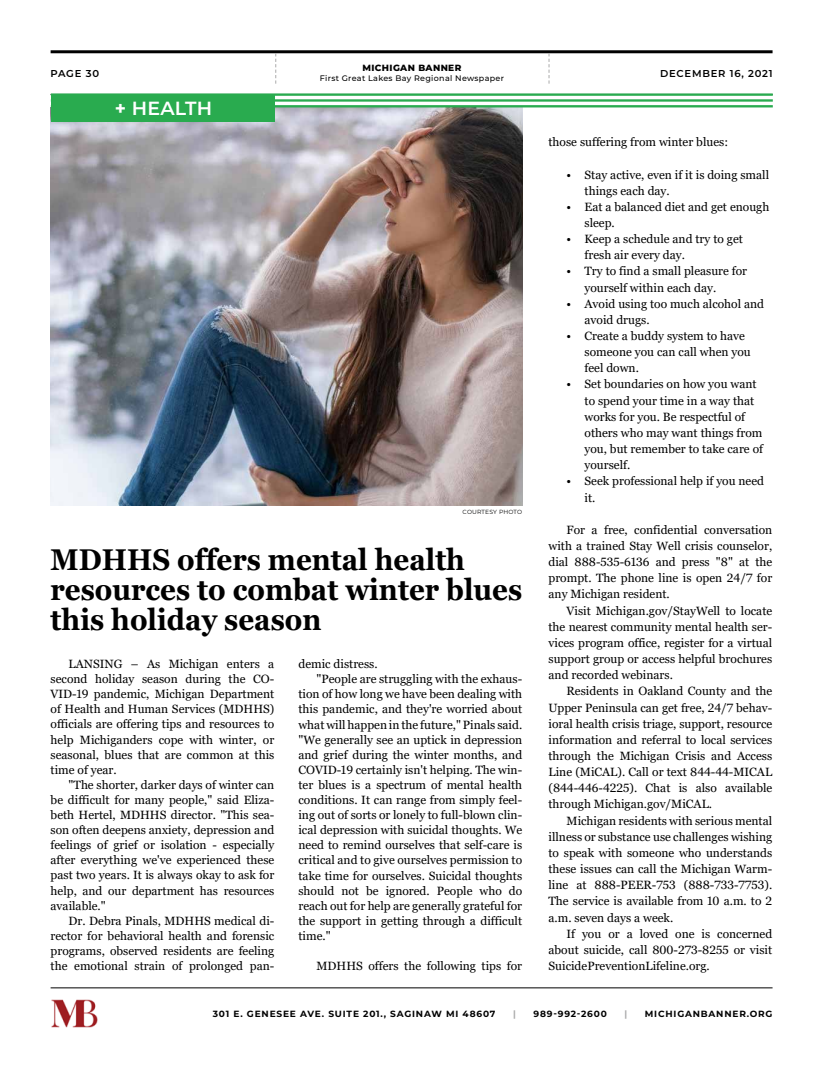
<style>
.page{position:relative;width:820px;height:1078px;background:#fff}
.page>*{position:absolute;margin:0;border:0;box-sizing:border-box;transform-origin:0 0}
.t1{font:700 30px/30px "Georgia";color:#000;scale:.92 1}
.t2{font:600 19px "Montserrat";letter-spacing:.01em;color:#fff}
.t3{font:12px/16.1px "Georgia";color:#000;text-align:justify}
.t4{font:600 10px "Montserrat";letter-spacing:.075em;color:#000101}
.t5{font:700 9px "Montserrat";letter-spacing:.09em;color:#000}
.t6{font:800 9px "Montserrat";letter-spacing:.04em;color:#000101}
.t7{font:700 9px "Montserrat";color:#aaaaab}
.t8{font:500 8px "Montserrat";letter-spacing:.04em;color:#000101}
.t9{font:6px "Montserrat";letter-spacing:.02em;color:#000101}
.s1{font-weight:700}
</style>
<div class="page">
<hr style="left:51px;top:50px;width:721px;height:3px;background:#000">
<svg style="left:548px;top:53px;width:1px;height:31px"></svg>
<svg style="left:275px;top:53px;width:1px;height:31px"></svg>
<hr style="left:51px;top:987px;width:721px;height:1px;background:#000">
<img style="left:51px;top:999px;width:47px;height:29px">
<img style="left:51px;top:108px;width:471px;height:397px">
<hr style="left:51px;top:93px;width:721px;height:3px;background:#29ab4f">
<hr style="left:51px;top:99px;width:721px;height:3px;background:#29ab4f">
<hr style="left:51px;top:105px;width:721px;height:2px;background:#29ab4f">
<div style="left:51px;top:95px;width:223px;height:27px;background:#29ab4f"></div>
<p class="t4" style="left:51px;top:66px;width:50px">PAGE 30</p>
<h2 class="t2" style="left:115px;top:94px;width:99px"><span class="s1">+</span> HEALTH</h2>
<p class="t6" style="left:362px;top:62px;width:100px">MICHIGAN BANNER</p>
<p class="t8" style="left:320px;top:73px;width:186px">First Great Lakes Bay Regional Newspaper</p>
<p class="t9" style="left:462px;top:508px;width:61px">COURTESY PHOTO</p>
<h1 class="t1" style="left:51px;top:544px;width:514px">MDHHS offers mental health resources to combat winter blues this holiday season</h1>
<p class="t3" style="left:51px;top:656px;width:225px;line-height:15.1px;text-indent:18px">LANSING – As Michigan enters a second holiday season during the CO-VID-19 pandemic, Michigan Department of Health and Human Services (MDHHS) officials are offering tips and resources to help Michiganders cope with winter, or seasonal, blues that are common at this time of year.</p>
<p class="t3" style="left:51px;top:777px;width:225px;line-height:15.1px;text-indent:18px">"The shorter, darker days of winter can be difficult for many people," said Eliza&shy;beth Hertel, MDHHS director. "This sea&shy;son often deepens anxiety, depression and feelings of grief or isolation - especially after everything we've experienced these past two years. It is always okay to ask for help, and our department has resources available."</p>
<p class="t3" style="left:51px;top:913px;width:225px;line-height:15.1px;text-indent:18px">Dr. Debra Pinals, MDHHS medical di&shy;rector for behavioral health and forensic programs, observed residents are feeling the emotional strain of prolonged pan-</p>
<p class="t3" style="left:298px;top:656px;width:81px">demic distress.</p>
<p class="t3" style="left:316px;top:671px;width:207px">"People are struggling with the exhaus-</p>
<p class="t3" style="left:298px;top:686px;width:225px">tion of how long we have been dealing with</p>
<p class="t3" style="left:298px;top:701px;width:225px">this pandemic, and they're worried about</p>
<p class="t3" style="left:298px;top:716px;width:225px">what will happen in the future," Pinals said.</p>
<p class="t3" style="left:298px;top:731px;width:225px">"We generally see an uptick in depression</p>
<p class="t3" style="left:298px;top:746px;width:225px">and grief during the winter months, and</p>
<p class="t3" style="left:298px;top:761px;width:225px">COVID-19 certainly isn't helping. The win-</p>
<p class="t3" style="left:298px;top:776px;width:225px">ter blues is a spectrum of mental health</p>
<p class="t3" style="left:298px;top:792px;width:225px">conditions. It can range from simply feel-</p>
<p class="t3" style="left:298px;top:807px;width:225px">ing out of sorts or lonely to full-blown clin-</p>
<p class="t3" style="left:298px;top:822px;width:225px">ical depression with suicidal thoughts. We</p>
<p class="t3" style="left:298px;top:837px;width:225px">need to remind ourselves that self-care is</p>
<p class="t3" style="left:298px;top:852px;width:225px">critical and to give ourselves permission to</p>
<p class="t3" style="left:298px;top:867px;width:225px">take time for ourselves. Suicidal thoughts</p>
<p class="t3" style="left:298px;top:882px;width:225px">should not be ignored. People who do</p>
<p class="t3" style="left:298px;top:897px;width:225px">reach out for help are generally grateful for</p>
<p class="t3" style="left:298px;top:912px;width:225px">the support in getting through a difficult</p>
<p class="t3" style="left:298px;top:927px;width:34px">time."</p>
<p class="t3" style="left:316px;top:957px;width:207px">MDHHS offers the following tips for</p>
<p class="t4" style="left:660px;top:66px;width:114px">DECEMBER 16, 2021</p>
<p class="t3" style="left:548px;top:134px;width:181px">those suffering from winter blues:</p>
<p class="t3" style="left:584px;top:166px;width:186px;text-indent:-18px">• Stay active, even if it is doing small things each day.</p>
<p class="t3" style="left:584px;top:199px;width:186px;text-indent:-18px">• Eat a balanced diet and get enough sleep.</p>
<p class="t3" style="left:584px;top:231px;width:160px;text-indent:-18px">• Keep a schedule and try to get fresh air every day.</p>
<p class="t3" style="left:584px;top:263px;width:164px;text-indent:-18px">• Try to find a small pleasure for yourself within each day.</p>
<p class="t3" style="left:584px;top:296px;width:181px;text-indent:-18px">• Avoid using too much alcohol and avoid drugs.</p>
<p class="t3" style="left:584px;top:328px;width:168px;text-align:left;text-indent:-18px">• Create a buddy system to have someone you can call when you feel down.</p>
<p class="t3" style="left:584px;top:376px;width:180px;text-align:left;text-indent:-18px">• Set boundaries on how you want to spend your time in a way that works for you. Be respectful of others who may want things from you, but remember to take care of yourself.</p>
<p class="t3" style="left:584px;top:473px;width:181px;text-indent:-18px">• Seek professional help if you need it.</p>
<p class="t3" style="left:548px;top:522px;width:225px;text-indent:18px">For a free, confidential conversation with a trained Stay Well crisis counselor, dial 888-535-6136 and press "8" at the prompt. The phone line is open 24/7 for any Michigan resident.</p>
<p class="t3" style="left:548px;top:602px;width:225px;text-indent:18px">Visit Michigan.gov/StayWell to locate the nearest community mental health ser&shy;vices program office, register for a virtual support group or access helpful brochures and recorded webinars.</p>
<p class="t3" style="left:548px;top:683px;width:225px;text-indent:18px">Residents in Oakland County and the Upper Peninsula can get free, 24/7 behav&shy;ioral health crisis triage, support, resource information and referral to local services through the Michigan Crisis and Access Line (MiCAL). Call or text 844-44-MICAL (844-446-4225). Chat is also available through Michigan.gov/MiCAL.</p>
<p class="t3" style="left:548px;top:812px;width:225px;text-indent:18px">Michigan residents with serious mental illness or substance use challenges wishing to speak with someone who understands these issues can call the Michigan Warm&shy;line at 888-PEER-753 (888-733-7753).<br>The service is available from 10 a.m. to 2 a.m. seven days a week.</p>
<p class="t3" style="left:548px;top:925px;width:225px;text-indent:18px">If you or a loved one is concerned about suicide, call 800-273-8255 or visit SuicidePreventionLifeline.org.</p>
<p class="t5" style="left:213px;top:1006px;width:284px">301 E. GENESEE AVE. SUITE 201., SAGINAW MI 48607</p>
<p class="t7" style="left:513px;top:1006px;width:4px">|</p>
<p class="t5" style="left:533px;top:1006px;width:75px">989-992-2600</p>
<p class="t7" style="left:624px;top:1006px;width:4px">|</p>
<p class="t5" style="left:644px;top:1006px;width:129px">MICHIGANBANNER.ORG</p>
</div>
